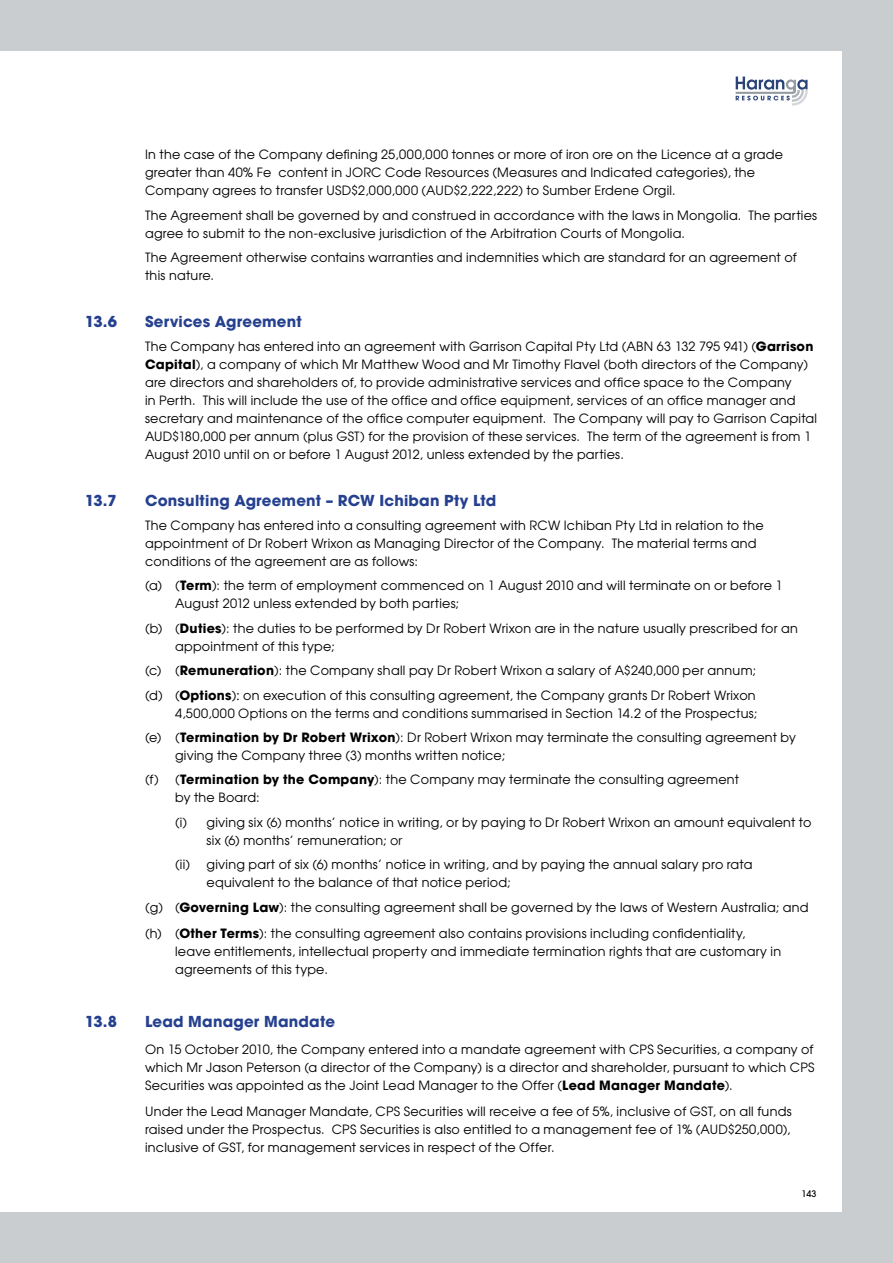
<style>
.page{position:relative;width:893px;height:1263px;background:#c9cdd0}
.page>*{position:absolute;margin:0;border:0;box-sizing:border-box;transform-origin:0 0}
.t1{font:700 15px "Avant Garde";letter-spacing:.015em;color:#25408f}
.t2{font:12.75px/18px "Avant Garde";letter-spacing:.02em;color:#000}
.t3{font:500 9px "Avant Garde";color:#000}
.s1{font-weight:700}
.s2{font-family:"Century Gothic"}
</style>
<div class="page">
<div style="left:0;top:51px;width:842px;height:1161px;background:#fff"></div>
<svg style="left:736px;top:77px;width:72px;height:29px"></svg>
<p class="t2" style="left:145px;top:145px;width:640px">In the case of the Company defining 25,000,000 tonnes or more of iron ore on the Licence at a grade greater than 40% Fe content in JORC Code Resources (Measures and Indicated categories), the<br>Company agrees to transfer USD$2,000,000 (AUD$2,222,222) to Sumber Erdene Orgil.</p>
<p class="t2" style="left:145px;top:206px;width:674px">The Agreement shall be governed by and construed in accordance with the laws in Mongolia. The parties agree to submit to the non-exclusive jurisdiction of the Arbitration Courts of Mongolia.</p>
<p class="t2" style="left:145px;top:248px;width:653px">The Agreement otherwise contains warranties and indemnities which are standard for an agreement of this nature.</p>
<p class="t1" style="left:85px;top:311px;width:33px">13.6</p>
<p class="t1" style="left:145px;top:311px;width:158px">Services Agreement</p>
<p class="t2" style="left:145px;top:337px;width:674px">The Company has entered into an agreement with Garrison Capital Pty Ltd (ABN 63 132 795 941) (<span class="s1">Garrison Capital</span>), a company of which Mr Matthew Wood and Mr Timothy Flavel (both directors of the Company) are directors and shareholders of, to provide administrative services and office space to the Company<br>in Perth. This will include the use of the office and office equipment, services of an office manager and secretary and maintenance of the office computer equipment. The Company will pay to Garrison Capital AUD$180,000 per annum (plus GST) for the provision of these services. The term of the agreement is from 1<br>August 2010 until on or before 1 August 2012, unless extended by the parties.</p>
<p class="t1" style="left:85px;top:490px;width:33px">13.7</p>
<p class="t1" style="left:145px;top:490px;width:353px">Consulting Agreement – RCW Ichiban Pty Ltd</p>
<p class="t2" style="left:145px;top:516px;width:620px">The Company has entered into a consulting agreement with RCW Ichiban Pty Ltd in relation to the appointment of Dr Robert Wrixon as Managing Director of the Company. The material terms and conditions of the agreement are as follows:</p>
<p class="t2" style="left:175px;top:576px;width:609px;text-indent:-30px">(a) (<span class="s1">Term</span>): the term of employment commenced on 1 August 2010 and will terminate on or before 1<br>August 2012 unless extended by both parties;</p>
<p class="t2" style="left:175px;top:619px;width:624px;text-indent:-30px">(b) (<span class="s1">Duties</span>): the duties to be performed by Dr Robert Wrixon are in the nature usually prescribed for an appointment of this type;</p>
<p class="t2" style="left:145px;top:658px;width:613px;line-height:24.5px">(c) (<span class="s1">Remuneration</span>): the Company shall pay Dr Robert Wrixon a salary of A$240,000 per annum; (d) (<span class="s1">Options</span>)<span class="s2">:</span> on execution of this consulting agreement, the Company grants Dr Robert Wrixon</p>
<p class="t2" style="left:145px;top:700px;width:652px;line-height:24.5px;text-indent:30px">4,500,000 Options on the terms and conditions summarised in Section 14.2 of the Prospectus;<br>(e) (<span class="s1">Termination by Dr Robert Wrixon</span>): Dr Robert Wrixon may terminate the consulting agreement by</p>
<p class="t2" style="left:145px;top:743px;width:595px;line-height:24.5px;text-indent:30px">giving the Company three (3) months written notice;<br>(f) (<span class="s1">Termination by the Company</span>): the Company may terminate the consulting agreement</p>
<p class="t2" style="left:175px;top:785px;width:638px;line-height:24.5px">by the Board:<br>(i) giving six (6) months’ notice in writing, or by paying to Dr Robert Wrixon an amount equivalent to</p>
<p class="t2" style="left:175px;top:828px;width:579px;line-height:24.5px;text-indent:31px">six (6) months’ remuneration; <span class="s2">or<br></span>(ii) giving part of six (6) months’ notice in writing, and by paying the annual salary pro rata</p>
<p class="t2" style="left:145px;top:870px;width:665px;line-height:24.5px;text-indent:61px">equivalent to the balance of that notice period;<br>(g) (<span class="s1">Governing Law</span>): the consulting agreement shall be governed by the laws of Western Australia; and</p>
<p class="t2" style="left:175px;top:924px;width:608px;text-indent:-30px">(h) (<span class="s1">Other Terms</span>): the consulting agreement also contains provisions including confidentiality, leave entitlements, intellectual property and immediate termination rights that are customary in agreements of this type.</p>
<p class="t1" style="left:85px;top:1012px;width:33px">13.8</p>
<p class="t1" style="left:145px;top:1012px;width:191px">Lead Manager Mandate</p>
<p class="t2" style="left:145px;top:1040px;width:671px;text-align:justify">On 15 October 2010, the Company entered into a mandate agreement with CPS Securities, a company of which Mr Jason Peterson (a director of the Company) is a director and shareholder, pursuant to which CPS Securities was appointed as the Joint Lead Manager to the Offer (<span class="s1">Lead Manager Mandate</span>).</p>
<p class="t2" style="left:145px;top:1102px;width:648px;text-align:justify">Under the Lead Manager Mandate, CPS Securities will receive a fee of 5%, inclusive of GST, on all funds raised under the Prospectus. CPS Securities is also entitled to a management fee of 1% (AUD$250,000), inclusive of GST, for management services in respect of the Offer.</p>
<p class="t3" style="left:801px;top:1188px;width:16px">143</p>
</div>
